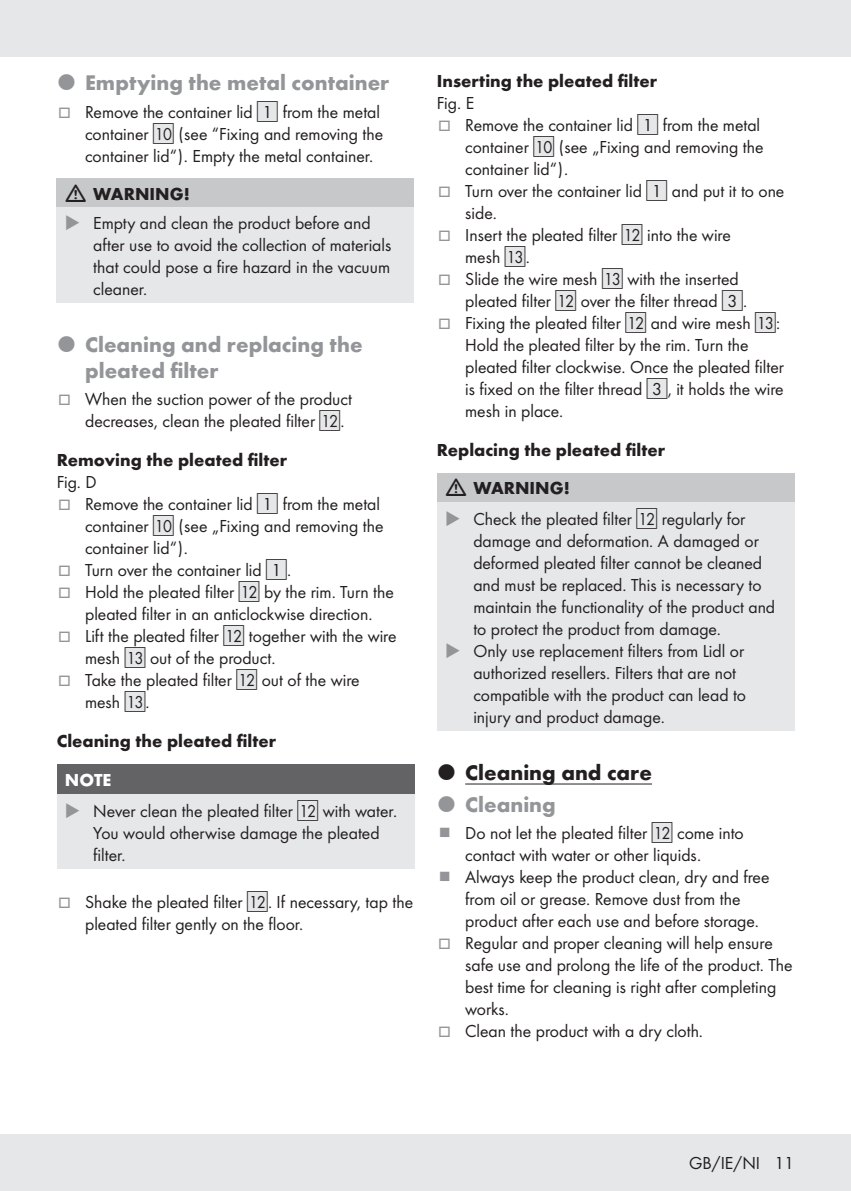
<style>
.page{position:relative;width:851px;height:1191px;background:#fff}
.page>*{position:absolute;margin:0;border:0;box-sizing:border-box;transform-origin:0 0}
.t1{font:700 22px/26px "Futura";color:#939598}
.t2{font:700 22px "Futura";color:#231f20}
.Body{font:18px/22px "Futura Boo";color:#231f20}
.Headline-03_SB{font:700 18px "Futura";color:#231f20}
.Body-2{font:700 18px "Futura";color:#fff}
.s1{color:#939598}
.s2{font-family:"IMP Lidl Num Box";font-size:15.8px;color:#e6e7e9}
.s3{font-family:"IMP Lidl Num Box";font-size:15.8px}
</style>
<div class="page">
<div style="left:0;top:1134px;width:850px;height:57px;background:#e6e7e9"></div>
<div style="left:0;top:0;width:850px;height:57px;background:#e6e7e9"></div>
<div style="left:57px;top:179px;width:357px;height:29px;background:#c7c8ca"></div>
<div style="left:57px;top:208px;width:357px;height:95px;background:#e6e7e9"></div>
<div style="left:57px;top:764px;width:357px;height:29px;background:#636366"></div>
<div style="left:57px;top:793px;width:357px;height:75px;background:#e6e7e9"></div>
<hr style="left:465px;top:783px;width:187px;height:1px;background:#231f20">
<div style="left:437px;top:473px;width:357px;height:29px;background:#c7c8ca"></div>
<div style="left:437px;top:502px;width:357px;height:229px;background:#e6e7e9"></div>
<p class="t1" style="left:85px;top:68px;width:305px">Emptying the metal container</p>
<p class="Body" style="left:85px;top:100px;width:300px;text-indent:-27px"><span class="s1">□</span> Remove the container lid <span class="s2">[</span><span class="s3">1]</span> from the metal container <span class="s2">[</span><span class="s3">10]</span> (see “Fixing and removing the container lid“). Empty the metal container.</p>
<p class="Headline-03_SB" style="left:93px;top:180px;width:98px">WARNING!</p>
<p class="Body" style="left:93px;top:211px;width:299px;text-indent:-28px"><span class="s1">◆</span> Empty and clean the product before and after use to avoid the collection of materials that could pose a fire hazard in the vacuum cleaner.</p>
<p class="t1" style="left:85px;top:329px;width:279px">Cleaning and replacing the pleated filter</p>
<p class="Body" style="left:85px;top:387px;width:268px;text-indent:-27px"><span class="s1">□</span> When the suction power of the product decreases, clean the pleated filter <span class="s2">[</span><span class="s3">12]</span>.</p>
<p class="Headline-03_SB" style="left:57px;top:447px;width:232px">Removing the pleated filter</p>
<p class="Body" style="left:57px;top:470px;width:41px">Fig. D</p>
<p class="Body" style="left:85px;top:492px;width:300px;text-indent:-27px"><span class="s1">□</span> Remove the container lid <span class="s2">[</span><span class="s3">1]</span> from the metal container <span class="s2">[</span><span class="s3">10]</span> (see „Fixing and removing the container lid“).</p>
<p class="Body" style="left:58px;top:558px;width:232px"><span class="s1">□</span> Turn over the container lid <span class="s2">[</span><span class="s3">1]</span>.</p>
<p class="Body" style="left:58px;top:580px;width:337px;text-align:center"><span class="s1">□</span> Hold the pleated filter <span class="s2">[</span><span class="s3">12]</span> by the rim. Turn the pleated filter in an anticlockwise direction.</p>
<p class="Body" style="left:85px;top:624px;width:313px;text-indent:-27px"><span class="s1">□</span> Lift the pleated filter <span class="s2">[</span><span class="s3">12]</span> together with the wire mesh <span class="s2">[</span><span class="s3">13]</span> out of the product.</p>
<p class="Body" style="left:85px;top:668px;width:276px;text-indent:-27px"><span class="s1">□</span> Take the pleated filter <span class="s2">[</span><span class="s3">12]</span> out of the wire mesh <span class="s2">[</span><span class="s3">13]</span>.</p>
<p class="Headline-03_SB" style="left:57px;top:728px;width:221px">Cleaning the pleated filter</p>
<p class="Body-2" style="left:65px;top:766px;width:48px">NOTE</p>
<p class="Body" style="left:93px;top:798px;width:303px;text-indent:-28px"><span class="s1">◆</span> Never clean the pleated filter <span class="s2">[</span><span class="s3">12]</span> with water.<br>You would otherwise damage the pleated filter.</p>
<p class="Body" style="left:85px;top:890px;width:329px;text-indent:-27px"><span class="s1">□</span> Shake the pleated filter <span class="s2">[</span><span class="s3">12]</span>. If necessary, tap the pleated filter gently on the floor.</p>
<p class="Headline-03_SB" style="left:437px;top:68px;width:222px">Inserting the pleated filter</p>
<p class="Body" style="left:437px;top:91px;width:39px">Fig. E</p>
<p class="Body" style="left:465px;top:113px;width:300px;text-indent:-27px"><span class="s1">□</span> Remove the container lid <span class="s2">[</span><span class="s3">1]</span> from the metal container <span class="s2">[</span><span class="s3">10]</span> (see „Fixing and removing the container lid“).</p>
<p class="Body" style="left:465px;top:179px;width:320px;text-indent:-27px"><span class="s1">□</span> Turn over the container lid <span class="s2">[</span><span class="s3">1]</span> and put it to one side.</p>
<p class="Body" style="left:465px;top:223px;width:267px;text-indent:-27px"><span class="s1">□</span> Insert the pleated filter <span class="s2">[</span><span class="s3">12]</span> into the wire mesh <span class="s2">[</span><span class="s3">13]</span>.</p>
<p class="Body" style="left:465px;top:267px;width:281px;text-indent:-27px"><span class="s1">□</span> Slide the wire mesh <span class="s2">[</span><span class="s3">13]</span> with the inserted pleated filter <span class="s2">[</span><span class="s3">12]</span> over the filter thread <span class="s2">[</span><span class="s3">3]</span>.</p>
<p class="Body" style="left:465px;top:311px;width:320px;text-indent:-27px"><span class="s1">□</span> Fixing the pleated filter <span class="s2">[</span><span class="s3">12]</span> and wire mesh <span class="s2">[</span><span class="s3">13]</span>:<br>Hold the pleated filter by the rim. Turn the pleated filter clockwise. Once the pleated filter is fixed on the filter thread <span class="s2">[</span><span class="s3">3]</span>, it holds the wire mesh in place.</p>
<p class="Headline-03_SB" style="left:437px;top:437px;width:230px">Replacing the pleated filter</p>
<p class="Headline-03_SB" style="left:473px;top:475px;width:98px">WARNING!</p>
<p class="Body" style="left:473px;top:507px;width:303px;text-indent:-28px"><span class="s1">◆</span> Check the pleated filter <span class="s2">[</span><span class="s3">12]</span> regularly for damage and deformation. A damaged or deformed pleated filter cannot be cleaned and must be replaced. This is necessary to maintain the functionality of the product and to protect the product from damage.</p>
<p class="Body" style="left:473px;top:639px;width:274px;text-indent:-28px"><span class="s1">◆</span> Only use replacement filters from Lidl or authorized resellers. Filters that are not compatible with the product can lead to injury and product damage.</p>
<p class="t2" style="left:465px;top:756px;width:188px">Cleaning and care</p>
<p class="t1" style="left:465px;top:789px;width:92px">Cleaning</p>
<p class="Body" style="left:465px;top:821px;width:280px">Do not let the pleated filter <span class="s2">[</span><span class="s3">12]</span> come into contact with water or other liquids.</p>
<p class="Body" style="left:465px;top:865px;width:306px">Always keep the product clean, dry and free from oil or grease. Remove dust from the product after each use and before storage.</p>
<p class="Body" style="left:465px;top:931px;width:329px;text-indent:-27px"><span class="s1">□</span> Regular and proper cleaning will help ensure safe use and prolong the life of the product. The best time for cleaning is right after completing works.</p>
<p class="Body" style="left:438px;top:1019px;width:264px"><span class="s1">□</span> Clean the product with a dry cloth.</p>
<p class="Body" style="left:689px;top:1151px;width:107px">GB/IE/NI 11</p>
</div>
